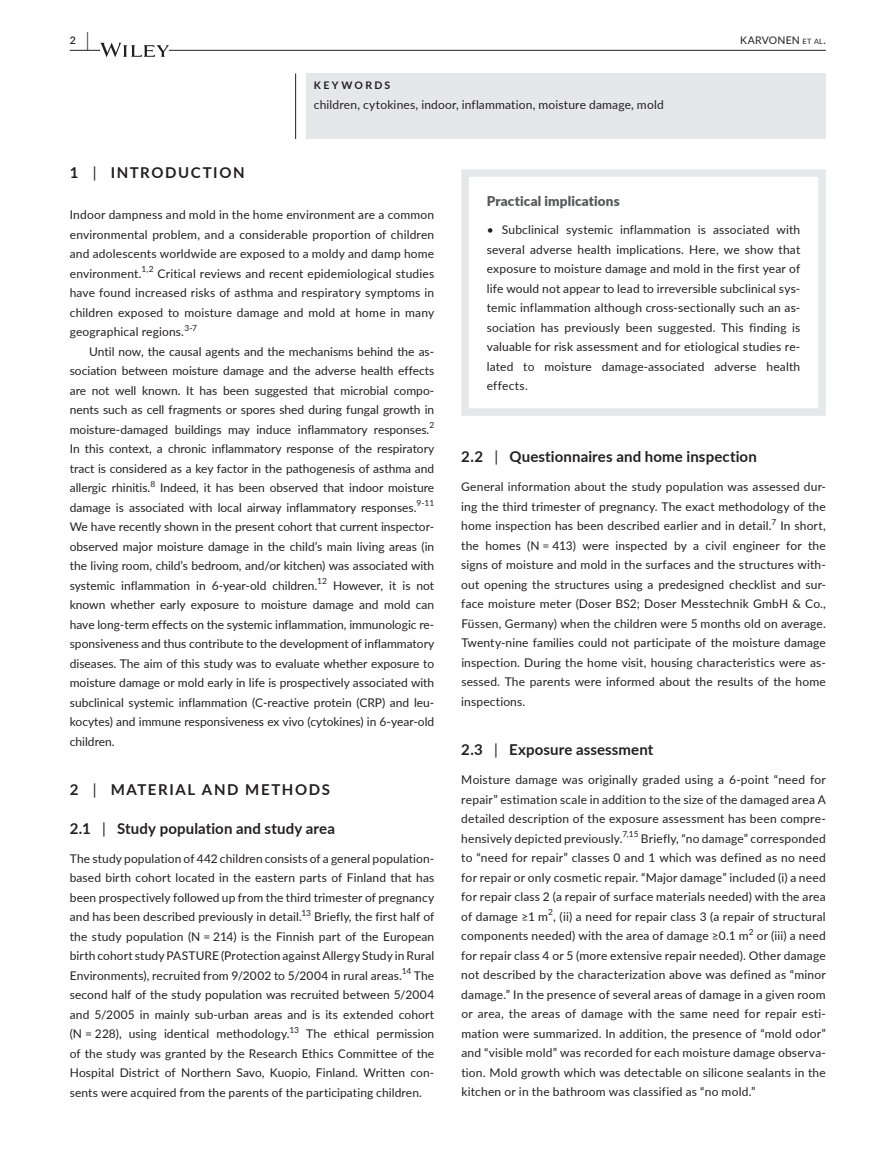
<style>
.page{position:relative;width:893px;height:1174px;background:#fff}
.page>*{position:absolute;margin:0;border:0;box-sizing:border-box;transform-origin:0 0}
.t1{font:700 15px "Lato";letter-spacing:.01em;color:#231f20}
.t2{font:700 15px "Lato";letter-spacing:.11em;color:#231f20}
.t3{font:700 15px "Lato";letter-spacing:.105em;color:#231f20}
.t4{font:900 13.5px "Lato";letter-spacing:.01em;color:#57585a}
.t5{font:12px/19.5px "Lato";letter-spacing:.01em;color:#231f20;text-align:justify}
.t6{font:10.5px "Lato";letter-spacing:.015em;color:#231f20}
.t7{font:700 10.5px "Lato";letter-spacing:.22em;color:#231f20}
.t8{font:600 10.5px "Lato";color:#231f20}
.t9{font:8.4px "Lato";color:#231f20}
.s1{font-size:19.5px}
.s2{font-size:7.35px}
.s3{font-weight:400}
</style>
<div class="page">
<hr style="left:70px;top:50px;width:756px;height:1px;background:#231f20">
<svg style="left:100px;top:43px;width:69px;height:14px"></svg>
<div style="left:461px;top:169px;width:365px;height:247px;border:8px solid #e6e7e9"></div>
<div style="left:306px;top:73px;width:520px;height:66px;background:#e6e7e9"></div>
<hr style="left:295px;top:73px;width:1px;height:66px;background:#231f20">
<p class="t8" style="left:70px;top:33px;width:21px">2 <span class="s1">|</span></p>
<p class="t6" style="left:740px;top:33px;width:87px">KARVONEN <span class="s2">et al</span>.</p>
<p class="t7" style="left:314px;top:78px;width:78px">KEYWORDS</p>
<p class="t5" style="left:314px;top:94px;width:351px">children, cytokines, indoor, inflammation, moisture damage, mold</p>
<p class="t3" style="left:70px;top:161px;width:176px">1 <span class="s3">|</span> INTRODUCTION</p>
<p class="t5" style="left:70px;top:204px;width:366px">Indoor dampness and mold in the home environment are a common environmental problem, and a considerable proportion of children and adolescents worldwide are exposed to a moldy and damp home environment.</p>
<p class="t9" style="left:141px;top:263px;width:14px">1,2</p>
<p class="t5" style="left:70px;top:263px;width:366px;text-indent:88px">Critical reviews and recent epidemiological studies have found increased risks of asthma and respiratory symptoms in children exposed to moisture damage and mold at home in many geographical regions.</p>
<p class="t9" style="left:184px;top:321px;width:14px">3-7</p>
<p class="t5" style="left:70px;top:341px;width:366px;text-indent:20px">Until now, the causal agents and the mechanisms behind the as&shy;sociation between moisture damage and the adverse health effects are not well known. It has been suggested that microbial compo&shy;nents such as cell fragments or spores shed during fungal growth in moisture-damaged buildings may induce inflammatory responses.</p>
<p class="t9" style="left:429px;top:419px;width:6px">2</p>
<p class="t5" style="left:70px;top:438px;width:366px">In this context, a chronic inflammatory response of the respiratory tract is considered as a key factor in the pathogenesis of asthma and allergic rhinitis.</p>
<p class="t9" style="left:150px;top:477px;width:6px">8</p>
<p class="t5" style="left:70px;top:477px;width:366px;text-indent:90px">Indeed, it has been observed that indoor moisture damage is associated with local airway inflammatory responses.</p>
<p class="t9" style="left:417px;top:497px;width:19px">9-11</p>
<p class="t5" style="left:70px;top:516px;width:366px">We have recently shown in the present cohort that current inspector&shy;observed major moisture damage in the child’s main living areas (in the living room, child’s bedroom, and/or kitchen) was associated with systemic inflammation in 6-year-old children.</p>
<p class="t9" style="left:317px;top:575px;width:11px">12</p>
<p class="t5" style="left:70px;top:575px;width:366px;text-indent:263px">However, it is not known whether early exposure to moisture damage and mold can have long-term effects on the systemic inflammation, immunologic re&shy;sponsiveness and thus contribute to the development of inflammatory diseases. The aim of this study was to evaluate whether exposure to moisture damage or mold early in life is prospectively associated with subclinical systemic inflammation (C-reactive protein (CRP) and leu&shy;kocytes) and immune responsiveness ex vivo (cytokines) in 6-year-old children.</p>
<p class="t2" style="left:70px;top:778px;width:262px">2 <span class="s3">|</span> MATERIAL AND METHODS</p>
<p class="t1" style="left:70px;top:817px;width:267px">2.1 <span class="s3">|</span> Study population and study area</p>
<p class="t5" style="left:70px;top:848px;width:366px">The study population of 442 children consists of a general population&shy;based birth cohort located in the eastern parts of Finland that has been prospectively followed up from the third trimester of pregnancy and has been described previously in detail.<sup>13</sup> Briefly, the first half of the study population (N = 214) is the Finnish part of the European birth cohort study PASTURE (Protection againstAllergy Study in Rural Environments), recruited from 9/2002 to 5/2004 in rural areas.<sup>14</sup> The second half of the study population was recruited between 5/2004 and 5/2005 in mainly sub-urban areas and is its extended cohort (N = 228), using identical methodology.<sup>13</sup> The ethical permission of the study was granted by the Research Ethics Committee of the Hospital District of Northern Savo, Kuopio, Finland. Written con&shy;sents were acquired from the parents of the participating children.</p>
<p class="t4" style="left:487px;top:191px;width:134px">Practical implications</p>
<p class="t5" style="left:487px;top:220px;width:315px">• Subclinical systemic inflammation is associated with several adverse health implications. Here, we show that exposure to moisture damage and mold in the first year of life would not appear to lead to irreversible subclinical sys&shy;temic inflammation although cross-sectionally such an as&shy;sociation has previously been suggested. This finding is valuable for risk assessment and for etiological studies re&shy;lated to moisture damage-associated adverse health effects.</p>
<p class="t1" style="left:461px;top:445px;width:297px">2.2 <span class="s3">|</span> Questionnaires and home inspection</p>
<p class="t5" style="left:461px;top:477px;width:366px">General information about the study population was assessed dur&shy;ing the third trimester of pregnancy. The exact methodology of the home inspection has been described earlier and in detail.<sup>7</sup> In short, the homes (N = 413) were inspected by a civil engineer for the signs of moisture and mold in the surfaces and the structures with&shy;out opening the structures using a predesigned checklist and sur&shy;face moisture meter (Doser BS2; Doser Messtechnik GmbH &amp; Co., Füssen, Germany) when the children were 5 months old on average.<br>Twenty-nine families could not participate of the moisture damage inspection. During the home visit, housing characteristics were as&shy;sessed. The parents were informed about the results of the home inspections.</p>
<p class="t1" style="left:461px;top:738px;width:194px">2.3 <span class="s3">|</span> Exposure assessment</p>
<p class="t5" style="left:461px;top:769px;width:366px">Moisture damage was originally graded using a 6-point “need for repair” estimation scale in addition to the size of the damaged area A detailed description of the exposure assessment has been compre&shy;hensively depicted previously.<sup>7,15</sup> Briefly, “no damage” corresponded to “need for repair” classes 0 and 1 which was defined as no need for repair or only cosmetic repair. “Major damage” included (i) a need for repair class 2 (a repair of surface materials needed) with the area of damage ≥1 m , (ii) a need for repair class 3 (a repair of structural</p>
<p class="t9" style="left:548px;top:906px;width:6px">2</p>
<p class="t5" style="left:461px;top:925px;width:289px">components needed) with the area of damage ≥0.1 m</p>
<p class="t9" style="left:749px;top:925px;width:6px">2</p>
<p class="t5" style="left:461px;top:925px;width:366px;text-indent:295px">or (iii) a need for repair class 4 or 5 (more extensive repair needed). Other damage not described by the characterization above was defined as “minor damage.” In the presence of several areas of damage in a given room or area, the areas of damage with the same need for repair esti&shy;mation were summarized. In addition, the presence of “mold odor” and “visible mold” was recorded for each moisture damage observa&shy;tion. Mold growth which was detectable on silicone sealants in the kitchen or in the bathroom was classified as “no mold.”</p>
</div>
